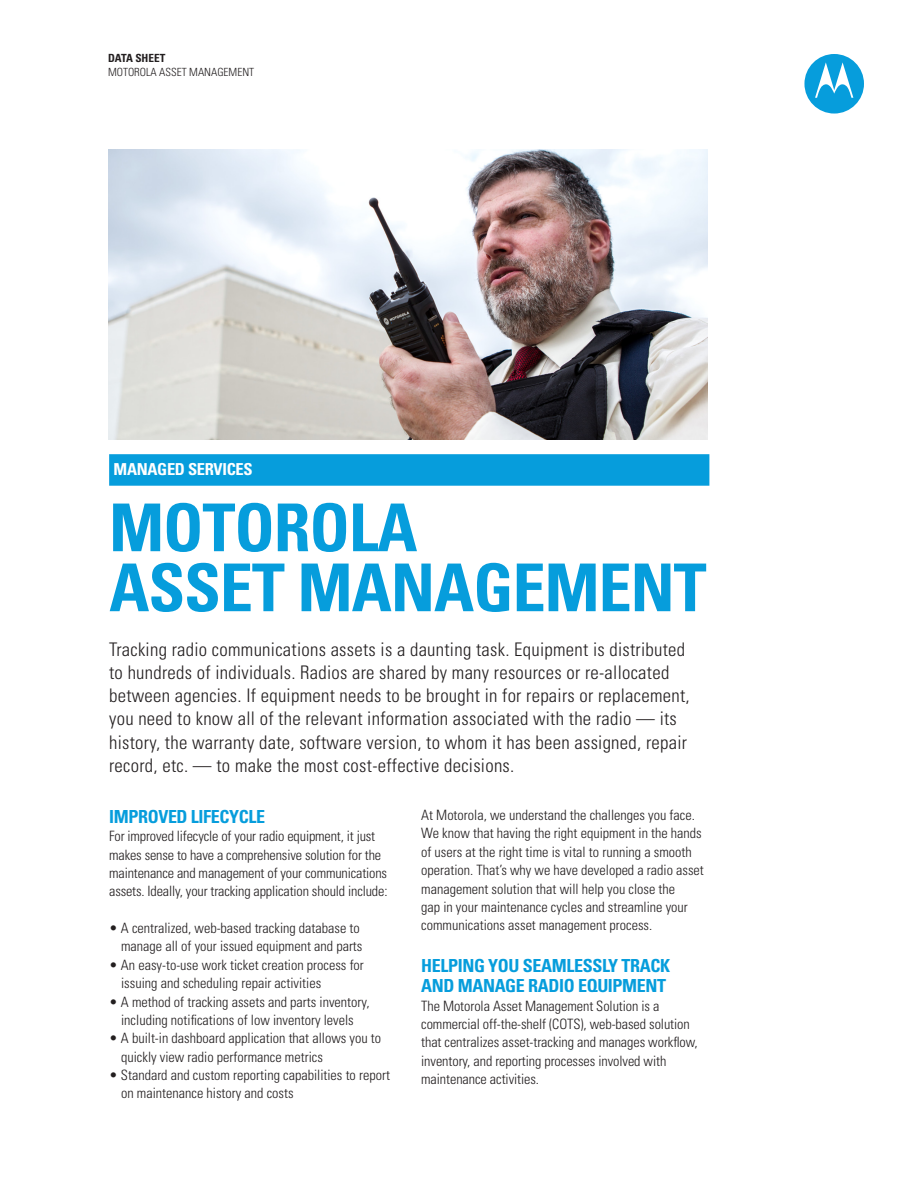
<style>
.page{position:relative;width:918px;height:1188px;background:#fff}
.page>*{position:absolute;margin:0;border:0;box-sizing:border-box;transform-origin:0 0}
.Cover_Head{font:700 condensed 66px/60px "Univers LT Std";letter-spacing:-.015em;color:#069ddc}
.Intro_Copy{font:300 condensed 18.75px/23.2px "Univers LT Std";letter-spacing:.015em;color:#231f20}
.Body_copy{font:700 condensed 18px/20.2px "Univers LT Std";letter-spacing:-.02em;color:#069ddc}
.Body_Head{font:700 condensed 18px "Univers LT Std";letter-spacing:-.02em;color:#069ddc}
.Head_in_Bar{font:700 condensed 16.5px "Univers LT Std";letter-spacing:-.02em;color:#fff}
.Body_copy-2{font:300 condensed 14.25px/18.3px "Univers LT Std";color:#231f20}
.Data_sheet_header{font:300 condensed 11.25px "Univers LT Std";color:#231f20}
.Data_sheet_header-2{font:700 condensed 11.25px "Univers LT Std";color:#231f20}
</style>
<div class="page">
<svg style="left:804px;top:54px;width:60px;height:60px"></svg>
<div style="left:109px;top:454px;width:600px;height:32px;background:#069ddc"></div>
<img style="left:108px;top:150px;width:600px;height:290px">
<p class="Data_sheet_header-2" style="left:108px;top:51px;width:59px">DATA SHEET</p>
<p class="Data_sheet_header" style="left:108px;top:65px;width:148px">MOTOROLA ASSET MANAGEMENT</p>
<p class="Head_in_Bar" style="left:114px;top:459px;width:140px">MANAGED SERVICES</p>
<p class="Cover_Head" style="left:109px;top:497px;width:599px">MOTOROLA<br>ASSET MANAGEMENT</p>
<p class="Intro_Copy" style="left:109px;top:638px;width:582px">Tracking radio communications assets is a daunting task. Equipment is distributed to hundreds of individuals. Radios are shared by many resources or re-allocated between agencies. If equipment needs to be brought in for repairs or replacement, you need to know all of the relevant information associated with the radio — its history, the warranty date, software version, to whom it has been assigned, repair record, etc. — to make the most cost-effective decisions.</p>
<p class="Body_Head" style="left:109px;top:805px;width:157px">IMPROVED LIFECYCLE</p>
<p class="Body_copy-2" style="left:109px;top:827px;width:280px">For improved lifecycle of your radio equipment, it just makes sense to have a comprehensive solution for the maintenance and management of your communications assets. Ideally, your tracking application should include:</p>
<p class="Body_copy-2" style="left:109px;top:919px;width:255px;text-align:right">• A centralized, web-based tracking database to manage all of your issued equipment and parts</p>
<p class="Body_copy-2" style="left:121px;top:956px;width:244px;text-indent:-12px">• An easy-to-use work ticket creation process for issuing and scheduling repair activities</p>
<p class="Body_copy-2" style="left:109px;top:992px;width:262px;text-align:center">• A method of tracking assets and parts inventory, including notifications of low inventory levels</p>
<p class="Body_copy-2" style="left:121px;top:1029px;width:262px;text-indent:-12px">• A built-in dashboard application that allows you to quickly view radio performance metrics</p>
<p class="Body_copy-2" style="left:121px;top:1066px;width:270px;text-indent:-12px">• Standard and custom reporting capabilities to report on maintenance history and costs</p>
<p class="Body_copy-2" style="left:421px;top:806px;width:284px">At Motorola, we understand the challenges you face.<br>We know that having the right equipment in the hands of users at the right time is vital to running a smooth operation. That’s why we have developed a radio asset management solution that will help you close the<br>gap in your maintenance cycles and streamline your communications asset management process.</p>
<p class="Body_copy" style="left:421px;top:955px;width:250px">HELPING YOU SEAMLESSLY TRACK<br>AND MANAGE RADIO EQUIPMENT</p>
<p class="Body_copy-2" style="left:421px;top:996px;width:278px">The Motorola Asset Management Solution is a commercial off-the-shelf (COTS), web-based solution that centralizes asset-tracking and manages workflow, inventory, and reporting processes involved with maintenance activities.</p>
</div>
